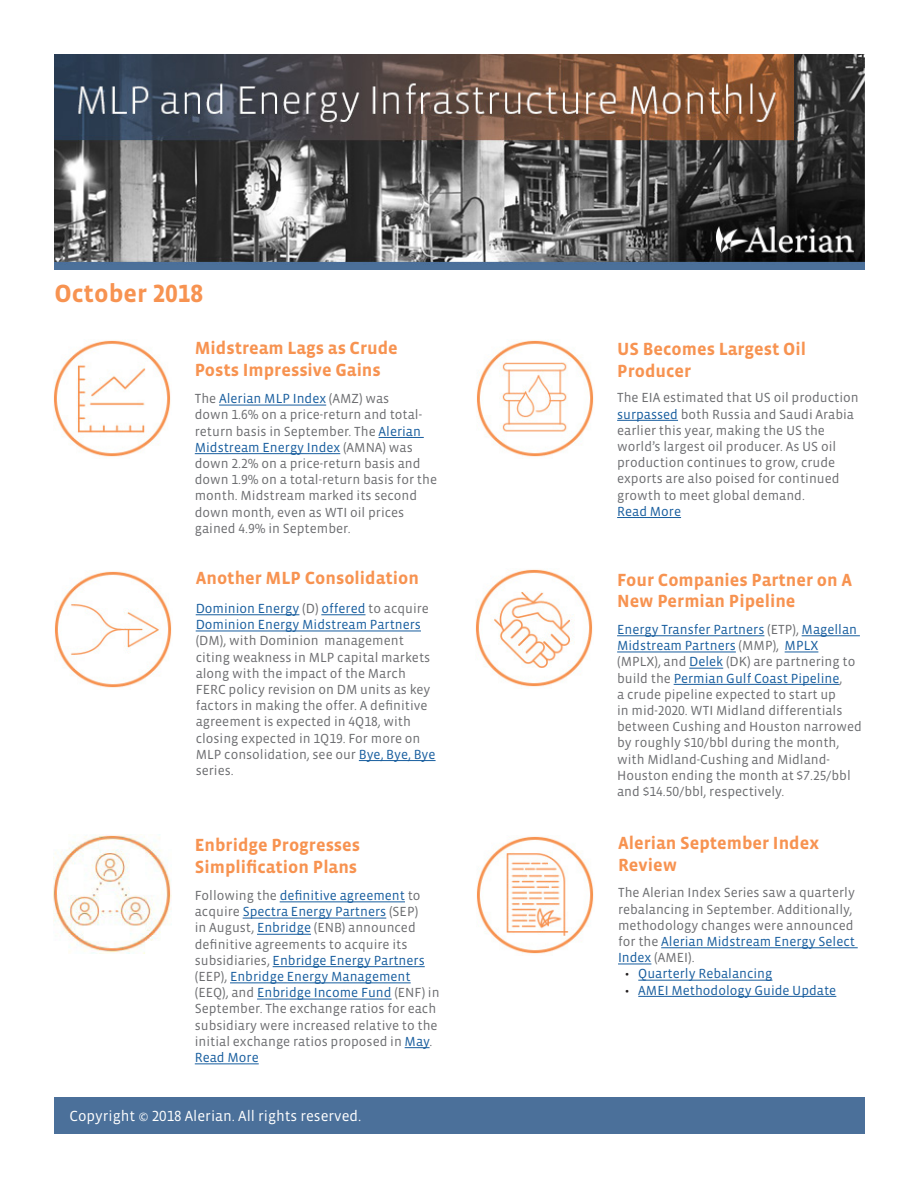
<style>
.page{position:relative;width:918px;height:1188px;background:#fff}
.page>*{position:absolute;margin:0;border:0;box-sizing:border-box;transform-origin:0 0}
.t1{font:700 25.5px "Vista Sans OT";color:#f79351}
.t2{font:700 18px/21.6px "Vista Sans OT";color:#f79351}
.t3{font:15px "Vista Sans OT";color:#fff}
.t4{font:13.5px/16.2px "Vista Sans OT";color:#6c6d70}
.t5{font:13.5px "Vista Sans OT";color:#175d9e}
.s1{color:#175d9e}
.s2{color:#231f20}
</style>
<div class="page">
<img style="left:54px;top:54px;width:810px;height:216px">
<hr style="left:280px;top:902px;width:125px;height:1px;background:#175d9e">
<hr style="left:243px;top:918px;width:143px;height:1px;background:#175d9e">
<hr style="left:257px;top:934px;width:54px;height:1px;background:#175d9e">
<hr style="left:273px;top:966px;width:152px;height:1px;background:#175d9e">
<hr style="left:230px;top:983px;width:181px;height:1px;background:#175d9e">
<hr style="left:257px;top:999px;width:135px;height:1px;background:#175d9e">
<svg style="left:405px;top:1047px;width:25px;height:1px"></svg>
<hr style="left:195px;top:1064px;width:64px;height:1px;background:#175d9e">
<hr style="left:196px;top:615px;width:103px;height:1px;background:#175d9e">
<hr style="left:321px;top:615px;width:45px;height:1px;background:#175d9e">
<hr style="left:196px;top:631px;width:225px;height:1px;background:#175d9e">
<hr style="left:359px;top:760px;width:77px;height:1px;background:#175d9e">
<hr style="left:219px;top:405px;width:107px;height:1px;background:#175d9e">
<hr style="left:379px;top:437px;width:45px;height:1px;background:#175d9e">
<hr style="left:195px;top:453px;width:145px;height:1px;background:#175d9e">
<hr style="left:617px;top:636px;width:147px;height:1px;background:#175d9e">
<hr style="left:802px;top:636px;width:58px;height:1px;background:#175d9e">
<hr style="left:617px;top:652px;width:119px;height:1px;background:#175d9e">
<hr style="left:785px;top:652px;width:33px;height:1px;background:#175d9e">
<hr style="left:689px;top:668px;width:34px;height:1px;background:#175d9e">
<hr style="left:674px;top:684px;width:165px;height:1px;background:#175d9e">
<hr style="left:661px;top:948px;width:197px;height:1px;background:#175d9e">
<hr style="left:618px;top:964px;width:33px;height:1px;background:#175d9e">
<hr style="left:638px;top:980px;width:134px;height:1px;background:#175d9e">
<hr style="left:638px;top:996px;width:198px;height:1px;background:#175d9e">
<hr style="left:617px;top:420px;width:61px;height:1px;background:#175d9e">
<hr style="left:617px;top:517px;width:64px;height:1px;background:#175d9e">
<img style="left:54px;top:834px;width:117px;height:120px">
<div style="left:54px;top:1097px;width:810px;height:37px;background:#4b709a"></div>
<img style="left:476px;top:569px;width:117px;height:118px">
<img style="left:54px;top:571px;width:118px;height:117px">
<img style="left:477px;top:836px;width:117px;height:118px">
<img style="left:54px;top:340px;width:117px;height:117px">
<img style="left:477px;top:340px;width:117px;height:117px">
<p class="t1" style="left:54px;top:281px;width:150px">October 2018</p>
<p class="t2" style="left:195px;top:338px;width:205px">Midstream Lags as Crude<br>Posts Impressive Gains</p>
<p class="t4" style="left:195px;top:391px;width:244px">The <span class="s1">Alerian MLP Index</span> (AMZ) was<br>down 1.6% on a price-return and total&shy;return basis in September. The <span class="s1">Alerian Midstream Energy Index</span> (AMNA) was down 2.2% on a price-return basis and down 1.9% on a total-return basis for the month. Midstream marked its second down month, even as WTI oil prices gained 4.9% in September.</p>
<p class="t2" style="left:196px;top:567px;width:225px">Another MLP Consolidation</p>
<p class="t4" style="left:196px;top:601px;width:241px"><span class="s1">Dominion Energy</span> (D) <span class="s1">offered</span> to acquire <span class="s1">Dominion Energy Midstream Partners </span>(DM), with Dominion management citing weakness in MLP capital markets along with the impact of the March FERC policy revision on DM units as key factors in making the offer. A definitive agreement is expected in 4Q18, with closing expected in 1Q19. For more on MLP consolidation, see our <span class="s1">Bye, Bye, Bye </span>series.</p>
<p class="t2" style="left:617px;top:339px;width:190px">US Becomes Largest Oil<br>Producer</p>
<p class="t4" style="left:617px;top:390px;width:243px">The EIA estimated that US oil production <span class="s1">surpassed</span> both Russia and Saudi Arabia earlier this year, making the US the world’s largest oil producer. As US oil production continues to grow, crude exports are also poised for continued growth to meet global demand.</p>
<p class="t5" style="left:617px;top:504px;width:65px">Read More</p>
<p class="t2" style="left:617px;top:569px;width:237px">Four Companies Partner on A<br>New Permian Pipeline</p>
<p class="t4" style="left:617px;top:622px;width:246px"><span class="s1">Energy Transfer Partners</span> (ETP), <span class="s1">Magellan Midstream Partners</span> (MMP), <span class="s1">MPLX </span>(MPLX), and <span class="s1">Delek</span> (DK) are partnering to build the <span class="s1">Permian Gulf Coast Pipeline</span>,<br>a crude pipeline expected to start up<br>in mid-2020. WTI Midland differentials between Cushing and Houston narrowed by roughly $10/bbl during the month, with Midland-Cushing and Midland-Houston ending the month at $7.25/bbl and $14.50/bbl, respectively.</p>
<p class="t2" style="left:195px;top:835px;width:167px">Enbridge Progresses<br>Simplification Plans</p>
<p class="t2" style="left:618px;top:833px;width:203px">Alerian September Index<br>Review</p>
<p class="t4" style="left:195px;top:888px;width:246px">Following the <span class="s1">definitive agreement</span> to acquire <span class="s1">Spectra Energy Partners</span> (SEP)<br>in August, <span class="s1">Enbridge</span> (ENB) announced definitive agreements to acquire its subsidiaries, <span class="s1">Enbridge Energy Partners </span>(EEP), <span class="s1">Enbridge Energy Management </span>(EEQ), and <span class="s1">Enbridge Income Fund</span> (ENF) in September. The exchange ratios for each subsidiary were increased relative to the initial exchange ratios proposed in <span class="s1">May</span>.<br><span class="s1">Read More</span></p>
<p class="t3" style="left:69px;top:1108px;width:293px">Copyright © 2018 Alerian. All rights reserved.</p>
<p class="t4" style="left:618px;top:885px;width:238px">The Alerian Index Series saw a quarterly rebalancing in September. Additionally, methodology changes were announced for the <span class="s1">Alerian Midstream Energy Select Index</span> (AMEI).</p>
<p class="t5" style="left:625px;top:967px;width:149px"><span class="s2">•</span> Quarterly Rebalancing</p>
<p class="t5" style="left:625px;top:983px;width:213px"><span class="s2">•</span> AMEI Methodology Guide Update</p>
</div>
